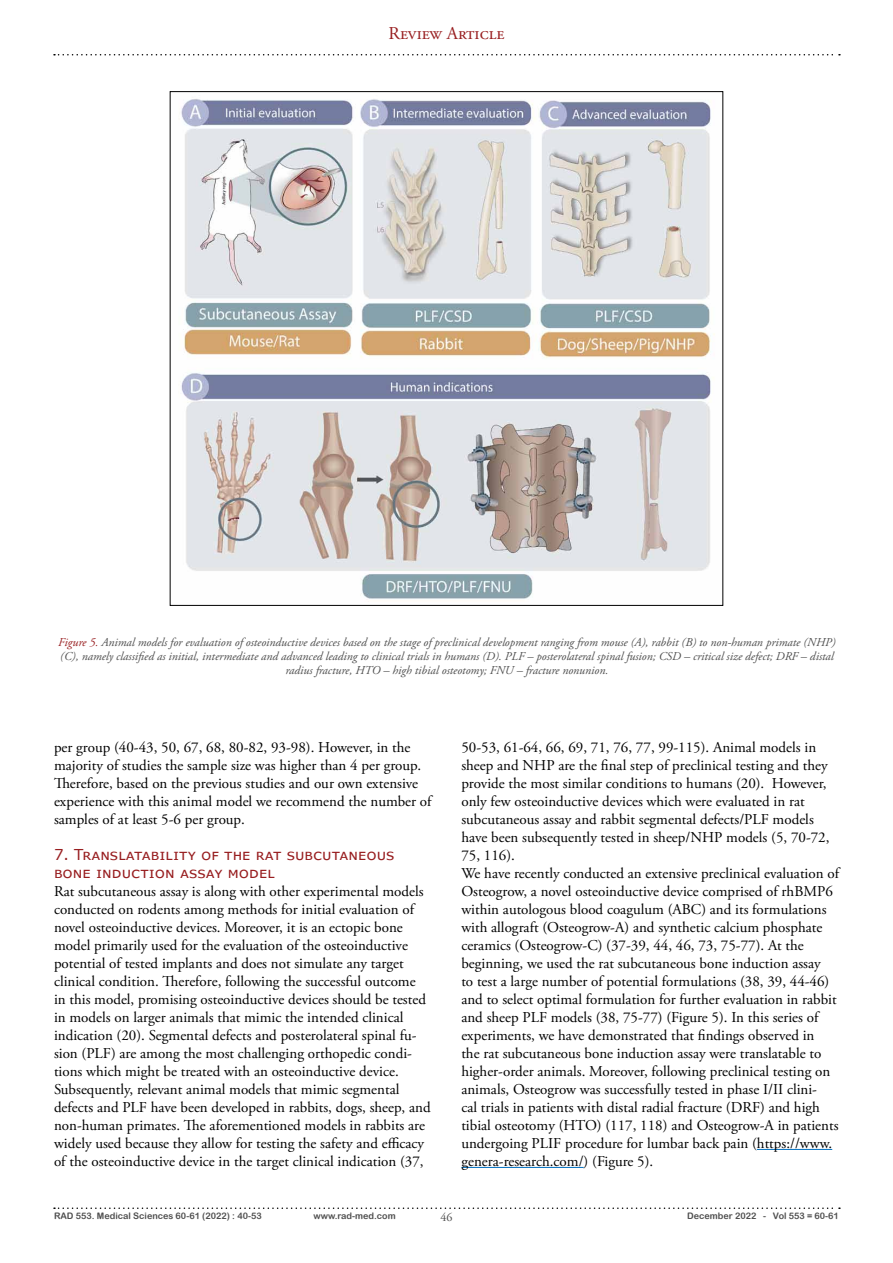
<style>
.page{position:relative;width:893px;height:1263px;background:#fff}
.page>*{position:absolute;margin:0;border:0;box-sizing:border-box;transform-origin:0 0}
.t1{font:18px "Adobe Garamond Pro";color:#981e20}
.t2{font:15px/18px "Adobe Garamond Pro";color:#000}
.t3{font:15px/18px "Verdana";color:#981e20}
.t4{font:italic 12px/14.4px "Adobe Garamond Pro";color:#4e4e4e;text-align:center}
.t5{font:12px "Adobe Garamond Pro";color:#4e4e4e}
.t6{font:9px "Arial Rounded MT Bold";color:#4e4e4e}
.s1{color:#981e20}
</style>
<div class="page">
<svg style="left:54px;top:54px;width:786px;height:2px"></svg>
<svg style="left:54px;top:1207px;width:786px;height:2px"></svg>
<hr style="left:757px;top:1149px;width:75px;height:1px;background:#0070c0">
<hr style="left:461px;top:1167px;width:123px;height:1px;background:#0070c0">
<img style="left:181px;top:99px;width:534px;height:500px">
<p class="t1" style="left:388px;top:23px;width:117px">Review Article</p>
<p class="t4" style="left:58px;top:635px;width:779px"><span class="s1">Figure 5.</span> Animal models for evaluation of osteoinductive devices based on the stage of preclinical development ranging from mouse (A), rabbit (B) to non-human primate (NHP) (C), namely classified as initial, intermediate and advanced leading to clinical trials in humans (D). PLF – posterolateral spinal fusion; CSD – critical size defect; DRF – distal radius fracture, HTO – high tibial osteotomy; FNU – fracture nonunion.</p>
<p class="t2" style="left:54px;top:739px;width:381px">per group (40-43, 50, 67, 68, 80-82, 93-98). However, in the majority of studies the sample size was higher than 4 per group.<br>Therefore, based on the previous studies and our own extensive experience with this animal model we recommend the number of samples of at least 5-6 per group.</p>
<p class="t3" style="left:54px;top:845px;width:342px">7. Translatability of the rat subcutaneous bone induction assay model</p>
<p class="t2" style="left:54px;top:883px;width:378px">Rat subcutaneous assay is along with other experimental models conducted on rodents among methods for initial evaluation of novel osteoinductive devices. Moreover, it is an ectopic bone model primarily used for the evaluation of the osteoinductive potential of tested implants and does not simulate any target clinical condition. Therefore, following the successful outcome in this model, promising osteoinductive devices should be tested in models on larger animals that mimic the intended clinical indication (20). Segmental defects and posterolateral spinal fu&shy;sion (PLF) are among the most challenging orthopedic condi&shy;tions which might be treated with an osteoinductive device.<br>Subsequently, relevant animal models that mimic segmental defects and PLF have been developed in rabbits, dogs, sheep, and non-human primates. The aforementioned models in rabbits are widely used because they allow for testing the safety and efficacy of the osteoinductive device in the target clinical indication (37,</p>
<p class="t2" style="left:461px;top:739px;width:381px">50-53, 61-64, 66, 69, 71, 76, 77, 99-115). Animal models in sheep and NHP are the final step of preclinical testing and they provide the most similar conditions to humans (20). However, only few osteoinductive devices which were evaluated in rat subcutaneous assay and rabbit segmental defects/PLF models have been subsequently tested in sheep/NHP models (5, 70-72, 75, 116).<br>We have recently conducted an extensive preclinical evaluation of Osteogrow, a novel osteoinductive device comprised of rhBMP6 within autologous blood coagulum (ABC) and its formulations with allograft (Osteogrow-A) and synthetic calcium phosphate ceramics (Osteogrow-C) (37-39, 44, 46, 73, 75-77). At the beginning, we used the rat subcutaneous bone induction assay<br>to test a large number of potential formulations (38, 39, 44-46) and to select optimal formulation for further evaluation in rabbit and sheep PLF models (38, 75-77) (Figure 5). In this series of experiments, we have demonstrated that findings observed in<br>the rat subcutaneous bone induction assay were translatable to higher-order animals. Moreover, following preclinical testing on animals, Osteogrow was successfully tested in phase I/II clini-<br>cal trials in patients with distal radial fracture (DRF) and high tibial osteotomy (HTO) (117, 118) and Osteogrow-A in patients undergoing PLIF procedure for lumbar back pain (https://www. genera-research.com/) (Figure 5).</p>
<p class="t6" style="left:54px;top:1210px;width:209px">RAD 553. Medical Sciences 60-61 (2022) : 40-53</p>
<p class="t6" style="left:313px;top:1210px;width:84px">www.rad-med.com</p>
<p class="t5" style="left:440px;top:1210px;width:13px">46</p>
<p class="t6" style="left:687px;top:1210px;width:153px">December 2022 - Vol 553 = 60-61</p>
</div>
